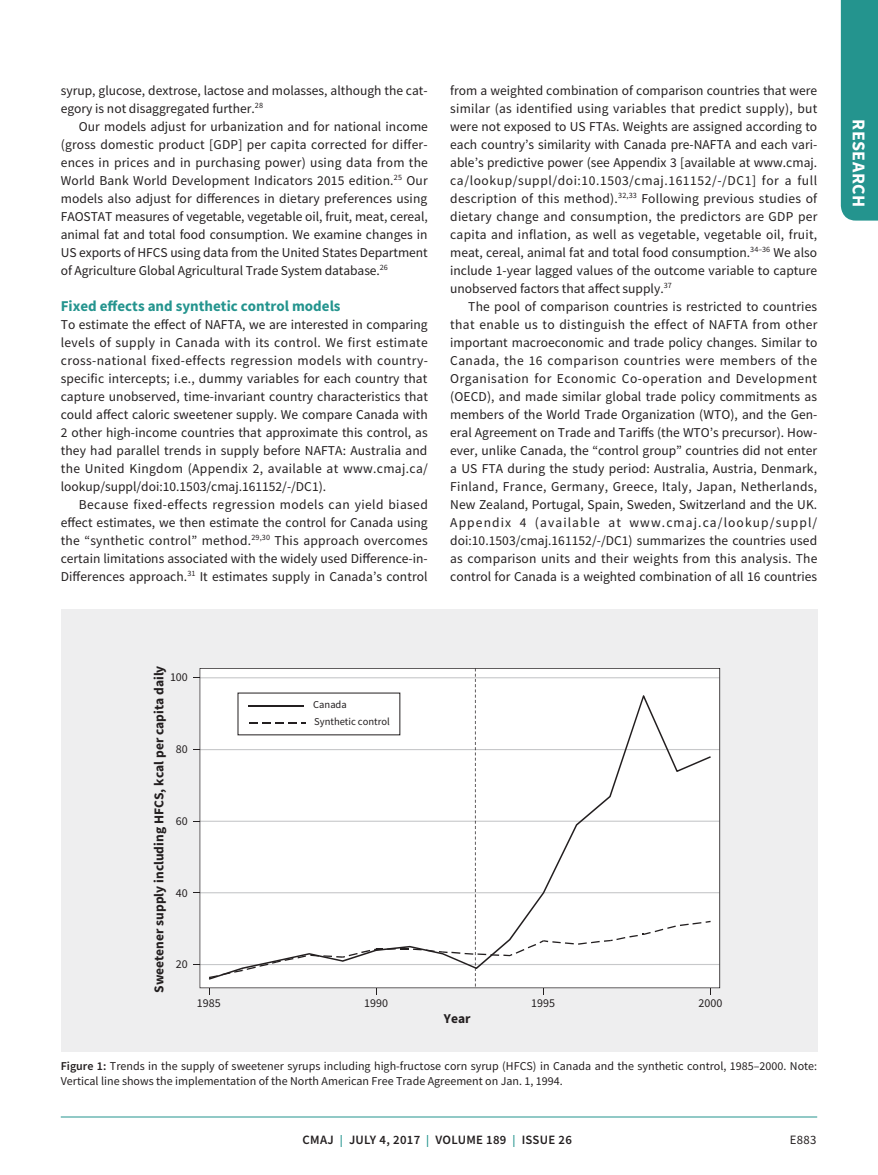
<style>
.page{position:relative;width:878px;height:1175px;background:#fff}
.page>*{position:absolute;margin:0;border:0;box-sizing:border-box;transform-origin:0 0}
.t1{font:700 18px "Source Sans Pro";letter-spacing:.025em;color:#fff}
.t2{font:700 15px "Source Sans Pro";color:#24948e}
.t3{font:13.5px/18px "Source Sans Pro";color:#231f20;text-align:justify}
.t4{font:700 13.5px "Source Sans Pro";color:#231f20}
.t5{font:600 12.75px "Source Sans Pro";letter-spacing:.025em;color:#231f20}
.t6{font:12.75px "Source Sans Pro";color:#231f20}
.t7{font:12px/15px "Source Sans Pro";color:#231f20}
.t8{font:10.5px "Source Sans Pro";color:#231f20}
.s1{font-weight:600}
.s2{font-size:12px;color:#24948e}
</style>
<div class="page">
<div style="left:840px;top:0;width:38px;height:220px;background:#24948e"></div>
<hr style="left:61px;top:1116px;width:756px;height:1px;background:#24948e">
<div style="left:61px;top:609px;width:756px;height:442px;background:#eeeeef"></div>
<svg style="left:199px;top:668px;width:521px;height:320px;background:#ececec"></svg>
<svg style="left:209px;top:668px;width:502px;height:326px;background:#f9f9f9"></svg>
<p class="t3" style="left:61px;top:81px;width:368px">syrup, glucose, dextrose, lactose and molasses, although the cat&shy;egory is not disaggregated further.<sup>28</sup></p>
<p class="t3" style="left:61px;top:117px;width:369px;text-indent:18px">Our models adjust for urbanization and for national income (gross domestic product [GDP] per capita corrected for differ&shy;ences in prices and in purchasing power) using data from the World Bank World Development Indicators 2015 edition.<sup>25</sup> Our models also adjust for differences in dietary preferences using FAOSTAT measures of vegetable, vegetable oil, fruit, meat, cereal, animal fat and total food consumption. We examine changes in US exports of HFCS using data from the United States Department of Agriculture Global Agricultural Trade System database.<sup>26</sup></p>
<p class="t2" style="left:61px;top:295px;width:281px">Fixed effects and synthetic control models</p>
<p class="t3" style="left:61px;top:315px;width:369px">To estimate the effect of NAFTA, we are interested in comparing levels of supply in Canada with its control. We first estimate cross-national fixed-effects regression models with country&shy;specific intercepts; i.e., dummy variables for each country that capture unobserved, time-invariant country characteristics that could affect caloric sweetener supply. We compare Canada with 2 other high-income countries that approximate this control, as they had parallel trends in supply before NAFTA: Australia and the United Kingdom (Appendix 2, available at www.cmaj.ca/ lookup/suppl/doi:10.1503/cmaj.161152/-/DC1).</p>
<p class="t3" style="left:61px;top:495px;width:368px;text-indent:18px">Because fixed-effects regression models can yield biased effect estimates, we then estimate the control for Canada using the “synthetic control” method.<sup>29,30</sup> This approach overcomes certain limitations associated with the widely used Difference-in-Differences approach.<sup>31</sup> It estimates supply in Canada’s control</p>
<p class="t3" style="left:450px;top:81px;width:369px">from a weighted combination of comparison countries that were similar (as identified using variables that predict supply), but were not exposed to US FTAs. Weights are assigned according to each country’s similarity with Canada pre-NAFTA and each vari&shy;able’s predictive power (see Appendix 3 [available at www.cmaj. ca/lookup/suppl/doi:10.1503/cmaj.161152/-/DC1] for a full description of this method).<sup>32,33</sup> Following previous studies of dietary change and consumption, the predictors are GDP per capita and inflation, as well as vegetable, vegetable oil, fruit, meat, cereal, animal fat and total food consumption.<sup>34–36</sup> We also include 1-year lagged values of the outcome variable to capture unobserved factors that affect supply.<sup>37</sup></p>
<p class="t3" style="left:450px;top:297px;width:369px;text-indent:18px">The pool of comparison countries is restricted to countries that enable us to distinguish the effect of NAFTA from other important macroeconomic and trade policy changes. Similar to Canada, the 16 comparison countries were members of the Organisation for Economic Co-operation and Development (OECD), and made similar global trade policy commitments as members of the World Trade Organization (WTO), and the Gen&shy;eral Agreement on Trade and Tariffs (the WTO’s precursor). How&shy;ever, unlike Canada, the “control group” countries did not enter a US FTA during the study period: Australia, Austria, Denmark, Finland, France, Germany, Greece, Italy, Japan, Netherlands, New Zealand, Portugal, Spain, Sweden, Switzerland and the UK.<br>Appendix 4 (available at www.cmaj.ca/lookup/suppl/ doi:10.1503/cmaj.161152/-/DC1) summarizes the countries used as comparison units and their weights from this analysis. The control for Canada is a weighted combination of all 16 countries</p>
<p class="t4" style="left:150px;top:993px;width:329px;rotate:-90deg">Sweetener supply including HFCS, kcal per capita daily</p>
<p class="t7" style="left:170px;top:670px;width:19px">100</p>
<p class="t7" style="left:176px;top:741px;width:13px">80</p>
<p class="t7" style="left:176px;top:813px;width:13px">60</p>
<p class="t7" style="left:176px;top:885px;width:13px">40</p>
<p class="t7" style="left:176px;top:956px;width:13px">20</p>
<p class="t8" style="left:313px;top:697px;width:35px">Canada</p>
<p class="t8" style="left:314px;top:715px;width:77px">Synthetic control</p>
<p class="t7" style="left:197px;top:995px;width:25px">1985</p>
<p class="t7" style="left:364px;top:995px;width:25px">1990</p>
<p class="t7" style="left:531px;top:995px;width:25px">1995</p>
<p class="t7" style="left:698px;top:995px;width:25px">2000</p>
<p class="t4" style="left:444px;top:1009px;width:28px">Year</p>
<p class="t7" style="left:61px;top:1058px;width:757px"><span class="s1">Figure 1:</span> Trends in the supply of sweetener syrups including high-fructose corn syrup (HFCS) in Canada and the synthetic control, 1985–2000. Note:<br>Vertical line shows the implementation of the North American Free Trade Agreement on Jan. 1, 1994.</p>
<p class="t5" style="left:302px;top:1131px;width:271px">CMAJ <span class="s2">|</span> JULY 4, 2017 <span class="s2">|</span> VOLUME 189 <span class="s2">|</span> ISSUE 26</p>
<p class="t6" style="left:789px;top:1132px;width:28px">E883</p>
<h1 class="t1" style="left:871px;top:119px;width:89px;rotate:90deg">RESEARCH</h1>
</div>
